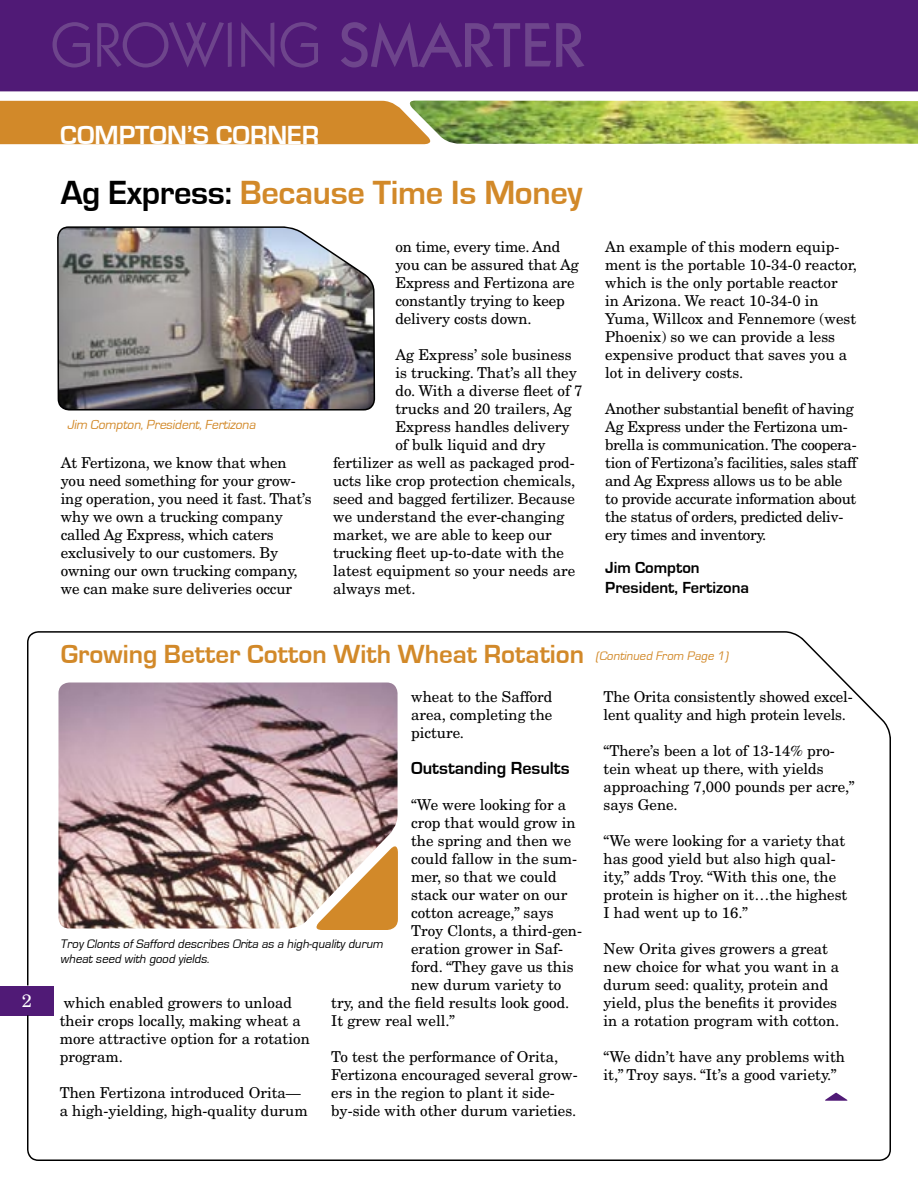
<style>
.page{position:relative;width:918px;height:1188px;background:#fff}
.page>*{position:absolute;margin:0;border:0;box-sizing:border-box;transform-origin:0 0}
.t1{font:700 34.5px "Eurostile";letter-spacing:-.01em;color:#d28929}
.t2{font:700 27px "Eurostile";color:#d28929}
.t3{font:700 27px "Eurostile";color:#fff}
.t4{font:700 18px "Eurostile";color:#000}
.t5{font:18px "New Century Schlbk";color:#fff}
.t6{font:700 16.5px/19.8px "Eurostile";color:#000}
.t7{font:15px/18px "New Century Schlbk";color:#000}
.t8{font:15px/18px "New Century Schlbk";letter-spacing:-.02em;color:#000}
.t9{font:italic 13.5px "Eurostile";color:#d28929}
.t10{font:italic 12.75px/15px "Eurostile";color:#000}
.t11{font:italic 12.75px "Eurostile";color:#d28929}
.s1{color:#000}
</style>
<div class="page">
<div style="left:0;top:0;width:917px;height:91px;background:#501a76"></div>
<svg style="left:917px;top:0;width:1px;height:91px"></svg>
<div style="left:0;top:101px;width:405px;height:43px;background:#d28929"></div>
<img style="left:405px;top:101px;width:513px;height:43px">
<img style="left:57px;top:226px;width:318px;height:185px">
<svg style="left:53px;top:22px;width:37px;height:46px;background:#58267c"></svg>
<svg style="left:97px;top:22px;width:135px;height:46px;background:#58267c"></svg>
<svg style="left:241px;top:22px;width:33px;height:46px;background:#58267c"></svg>
<svg style="left:281px;top:22px;width:37px;height:46px;background:#58267c"></svg>
<svg style="left:341px;top:22px;width:244px;height:46px;background:#5a297e"></svg>
<div style="left:0;top:986px;width:54px;height:30px;background:#501a76"></div>
<svg style="left:27px;top:631px;width:864px;height:530px"></svg>
<svg style="left:825px;top:1092px;width:23px;height:9px"></svg>
<img style="left:58px;top:683px;width:340px;height:246px">
<svg style="left:312px;top:841px;width:86px;height:89px"></svg>
<p class="t5" style="left:22px;top:990px;width:12px">2</p>
<h2 class="t3" style="left:60px;top:121px;width:260px">COMPTON’S CORNER</h2>
<h1 class="t1" style="left:61px;top:174px;width:523px"><span class="s1">Ag Express:</span> Because Time Is Money</h1>
<p class="t9" style="left:67px;top:417px;width:193px">Jim Compton,President,Fertizona</p>
<p class="t7" style="left:61px;top:454px;width:252px">At Fertizona, we know that when you need something for your grow&shy;ing operation, you need it fast. That’s why we own a trucking company called Ag Express, which caters exclusively to our customers. By owning our own trucking company, we can make sure deliveries occur</p>
<p class="t7" style="left:395px;top:238px;width:185px">on time, every time. And you can be assured that Ag<br>Express and Fertizona are constantly trying to keep delivery costs down.</p>
<p class="t7" style="left:395px;top:346px;width:178px">Ag Express’ sole business</p>
<p class="t7" style="left:395px;top:364px;width:183px">is trucking. That’s all they</p>
<p class="t7" style="left:395px;top:382px;width:189px">do. With a diverse fleet of 7</p>
<p class="t7" style="left:395px;top:400px;width:178px">trucks and 20 trailers, Ag</p>
<p class="t7" style="left:395px;top:418px;width:176px">Express handles delivery</p>
<p class="t7" style="left:395px;top:436px;width:152px">of bulk liquid and dry</p>
<p class="t7" style="left:333px;top:454px;width:243px">fertilizer as well as packaged prod-</p>
<p class="t7" style="left:333px;top:472px;width:244px">ucts like crop protection chemicals,</p>
<p class="t7" style="left:333px;top:490px;width:243px">seed and bagged fertilizer. Because</p>
<p class="t7" style="left:333px;top:508px;width:233px">we understand the ever-changing</p>
<p class="t7" style="left:333px;top:526px;width:220px">market, we are able to keep our</p>
<p class="t7" style="left:333px;top:544px;width:232px">trucking fleet up-to-date with the</p>
<p class="t7" style="left:333px;top:562px;width:244px">latest equipment so your needs are</p>
<p class="t7" style="left:333px;top:580px;width:84px">always met.</p>
<p class="t7" style="left:605px;top:238px;width:253px">An example of this modern equip&shy;ment is the portable 10-34-0 reactor, which is the only portable reactor<br>in Arizona. We react 10-34-0 in<br>Yuma, Willcox and Fennemore (west<br>Phoenix) so we can provide a less expensive product that saves you a lot in delivery costs.</p>
<p class="t8" style="left:605px;top:400px;width:253px">Another substantial benefit of having Ag Express under the Fertizona um&shy;brella is communication. The coopera&shy;tion of Fertizona’s facilities, sales staff and Ag Express allows us to be able to provide accurate information about the status of orders, predicted deliv&shy;ery times and inventory.</p>
<p class="t6" style="left:605px;top:558px;width:145px">Jim Compton<br>President, Fertizona</p>
<h2 class="t2" style="left:61px;top:640px;width:525px">Growing Better Cotton With Wheat Rotation</h2>
<p class="t7" style="left:411px;top:688px;width:143px;text-align:justify">wheat to the Safford area, completing the picture.</p>
<p class="t4" style="left:411px;top:758px;width:160px">Outstanding Results</p>
<p class="t7" style="left:411px;top:796px;width:157px">“We were looking for a</p>
<p class="t7" style="left:411px;top:814px;width:166px">crop that would grow in</p>
<p class="t7" style="left:411px;top:832px;width:162px">the spring and then we</p>
<p class="t7" style="left:411px;top:850px;width:168px">could fallow in the sum-</p>
<p class="t7" style="left:411px;top:868px;width:147px">mer, so that we could</p>
<p class="t7" style="left:411px;top:886px;width:158px">stack our water on our</p>
<p class="t7" style="left:411px;top:904px;width:144px">cotton acreage,” says</p>
<p class="t7" style="left:411px;top:922px;width:173px">Troy Clonts, a third-gen-</p>
<p class="t7" style="left:411px;top:940px;width:153px">eration grower in Saf-</p>
<p class="t7" style="left:411px;top:958px;width:164px">ford. “They gave us this</p>
<p class="t7" style="left:411px;top:976px;width:152px">new durum variety to</p>
<p class="t7" style="left:331px;top:994px;width:240px">try, and the field results look good.</p>
<p class="t7" style="left:331px;top:1012px;width:125px">It grew real well.”</p>
<p class="t7" style="left:331px;top:1048px;width:248px">To test the performance of Orita, Fertizona encouraged several grow&shy;ers in the region to plant it side&shy;by-side with other durum varieties.</p>
<p class="t10" style="left:60px;top:936px;width:327px">Troy Clonts ofSafford describes Orita as a high-quality durum wheatseed with good yields.</p>
<p class="t7" style="left:60px;top:994px;width:252px">which enabled growers to unload their crops locally, making wheat a more attractive option for a rotation program.</p>
<p class="t7" style="left:60px;top:1084px;width:249px">Then Fertizona introduced Orita— a high-yielding, high-quality durum</p>
<p class="t11" style="left:596px;top:649px;width:137px">(Continued From Page 1)</p>
<p class="t7" style="left:604px;top:688px;width:251px">The Orita consistently showed excel&shy;lent quality and high protein levels.</p>
<p class="t7" style="left:604px;top:742px;width:253px">“There’s been a lot of 13-14% pro&shy;tein wheat up there, with yields approaching 7,000 pounds per acre,” says Gene.</p>
<p class="t7" style="left:604px;top:832px;width:245px">“We were looking for a variety that has good yield but also high qual&shy;ity,” adds Troy. “With this one, the protein is higher on it…the highest<br>I had went up to 16.”</p>
<p class="t7" style="left:604px;top:940px;width:237px">New Orita gives growers a great new choice for what you want in a durum seed: quality, protein and yield, plus the benefits it provides in a rotation program with cotton.</p>
<p class="t7" style="left:604px;top:1048px;width:243px">“We didn’t have any problems with it,” Troy says. “It’s a good variety.”</p>
</div>
